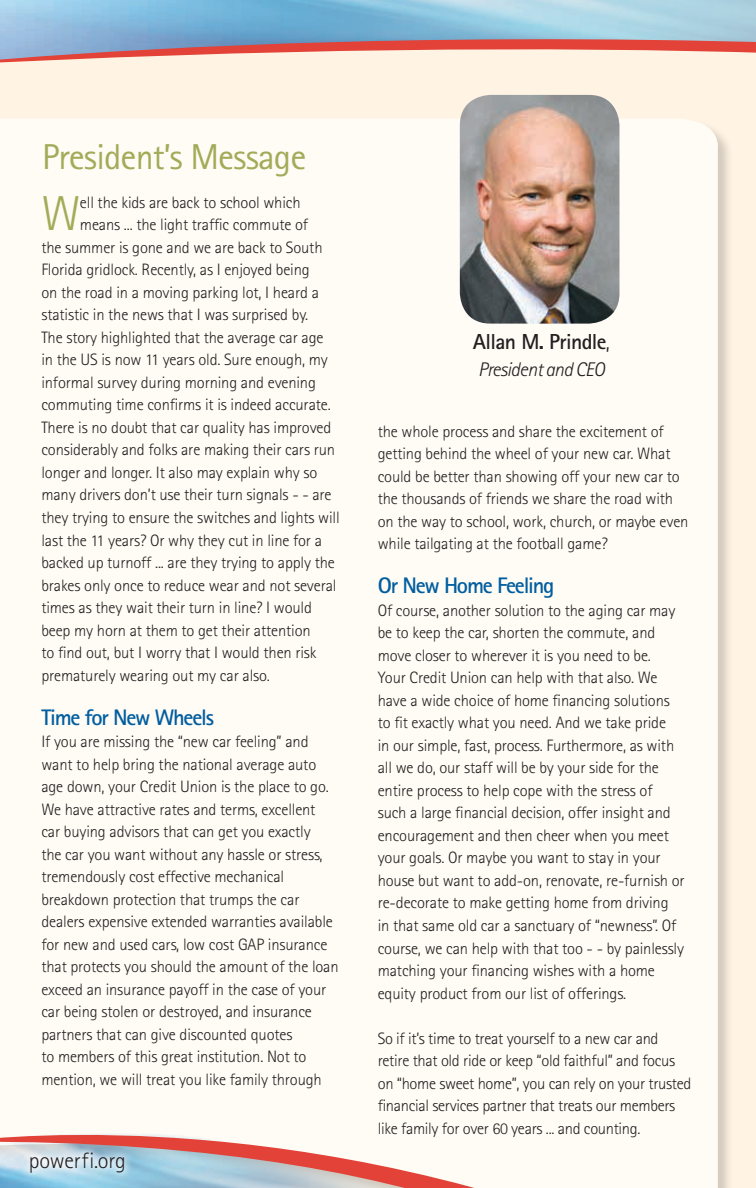
<style>
.page{position:relative;width:756px;height:1188px;background:#fff4e3}
.page>*{position:absolute;margin:0;border:0;box-sizing:border-box;transform-origin:0 0}
.t1{font:300 49.05px "Rotis Sans Serif";color:#a2ab58}
.t2{font:36px "Rotis Sans Serif";letter-spacing:-.025em;color:#a2ab58}
.t3{font:700 22.5px "Rotis Sans Serif";letter-spacing:-.055em;color:#005e9f}
.t4{font:300 22.35px "Rotis Sans Serif";letter-spacing:-.01em;color:#231f20}
.t5{font:700 21.75px "Rotis Sans Serif";letter-spacing:-.03em;color:#231f20}
.t6{font:italic 300 19.8px "Rotis Sans Serif";letter-spacing:-.03em;color:#231f20}
.t7{font:300 16.5px/22.5px "Rotis Sans Serif";letter-spacing:-.01em;color:#231f20}
.s1{font-weight:300}
</style>
<div class="page">
<svg style="left:0;top:0;width:756px;height:95px"></svg>
<div style="left:0;top:118px;width:734px;height:1070px;background:#231f20;opacity:.2"></div>
<div style="left:0;top:119px;width:718px;height:1069px;background:#fffbf5"></div>
<img style="left:460px;top:95px;width:159px;height:229px">
<svg style="left:0;top:1082px;width:656px;height:106px;background:#f1e5e1"></svg>
<svg style="left:21px;top:1143px;width:113px;height:39px;background:#bcd3e1"></svg>
<h2 class="t2" style="left:42px;top:136px;width:266px">President’s Message</h2>
<h1 class="t1" style="left:41px;top:186px;width:41px">W</h1>
<p class="t7" style="left:80px;top:191px;width:222px">ell the kids are back to school which</p>
<p class="t7" style="left:80px;top:214px;width:230px">means ... the light traffic commute of</p>
<p class="t7" style="left:41px;top:236px;width:283px">the summer is gone and we are back to South</p>
<p class="t7" style="left:41px;top:259px;width:270px">Florida gridlock. Recently, as I enjoyed being</p>
<p class="t7" style="left:41px;top:281px;width:279px">on the road in a moving parking lot, I heard a</p>
<p class="t7" style="left:41px;top:304px;width:268px">statistic in the news that I was surprised by.</p>
<p class="t7" style="left:41px;top:326px;width:284px">The story highlighted that the average car age</p>
<p class="t7" style="left:41px;top:349px;width:288px">in the US is now 11 years old. Sure enough, my</p>
<p class="t7" style="left:41px;top:371px;width:276px">informal survey during morning and evening</p>
<p class="t7" style="left:41px;top:394px;width:291px">commuting time confirms it is indeed accurate.</p>
<p class="t7" style="left:41px;top:416px;width:291px">There is no doubt that car quality has improved</p>
<p class="t7" style="left:41px;top:439px;width:295px">considerably and folks are making their cars run</p>
<p class="t7" style="left:41px;top:461px;width:277px">longer and longer. It also may explain why so</p>
<p class="t7" style="left:41px;top:484px;width:292px">many drivers don’t use their turn signals - - are</p>
<p class="t7" style="left:41px;top:506px;width:300px">they trying to ensure the switches and lights will</p>
<p class="t7" style="left:41px;top:529px;width:282px">last the 11 years? Or why they cut in line for a</p>
<p class="t7" style="left:41px;top:551px;width:295px">backed up turnoff ... are they trying to apply the</p>
<p class="t7" style="left:41px;top:574px;width:297px">brakes only once to reduce wear and not several</p>
<p class="t7" style="left:41px;top:596px;width:272px">times as they wait their turn in line? I would</p>
<p class="t7" style="left:41px;top:619px;width:271px">beep my horn at them to get their attention</p>
<p class="t7" style="left:41px;top:641px;width:277px">to find out, but I worry that I would then risk</p>
<p class="t7" style="left:41px;top:664px;width:230px">prematurely wearing out my car also.</p>
<h3 class="t3" style="left:41px;top:703px;width:174px">Time for New Wheels</h3>
<p class="t7" style="left:41px;top:730px;width:299px">If you are missing the “new car feeling” and want to help bring the national average auto age down, your Credit Union is the place to go.<br>We have attractive rates and terms, excellent<br>car buying advisors that can get you exactly<br>the car you want without any hassle or stress, tremendously cost effective mechanical breakdown protection that trumps the car dealers expensive extended warranties available for new and used cars, low cost GAP insurance that protects you should the amount of the loan exceed an insurance payoff in the case of your car being stolen or destroyed, and insurance partners that can give discounted quotes<br>to members of this great institution. Not to mention, we will treat you like family through</p>
<h3 class="t4" style="left:29px;top:1148px;width:99px">powerfi.org</h3>
<h3 class="t5" style="left:473px;top:328px;width:138px">Allan M. Prindle<span class="s1">,</span></h3>
<p class="t6" style="left:478px;top:358px;width:128px">President and CEO</p>
<p class="t7" style="left:378px;top:420px;width:312px">the whole process and share the excitement of getting behind the wheel of your new car. What could be better than showing off your new car to the thousands of friends we share the road with on the way to school, work, church, or maybe even while tailgating at the football game?</p>
<h3 class="t3" style="left:378px;top:572px;width:178px">Or New Home Feeling</h3>
<p class="t7" style="left:378px;top:599px;width:309px">Of course, another solution to the aging car may be to keep the car, shorten the commute, and move closer to wherever it is you need to be.<br>Your Credit Union can help with that also. We have a wide choice of home financing solutions to fit exactly what you need. And we take pride<br>in our simple, fast, process. Furthermore, as with all we do, our staff will be by your side for the entire process to help cope with the stress of such a large financial decision, offer insight and encouragement and then cheer when you meet your goals. Or maybe you want to stay in your house but want to add-on, renovate, re-furnish or re-decorate to make getting home from driving<br>in that same old car a sanctuary of “newness”. Of course, we can help with that too - - by painlessly matching your financing wishes with a home equity product from our list of offerings.</p>
<p class="t7" style="left:378px;top:1027px;width:315px">So if it’s time to treat yourself to a new car and retire that old ride or keep “old faithful” and focus on “home sweet home”, you can rely on your trusted financial services partner that treats our members like family for over 60 years ... and counting.</p>
</div>
